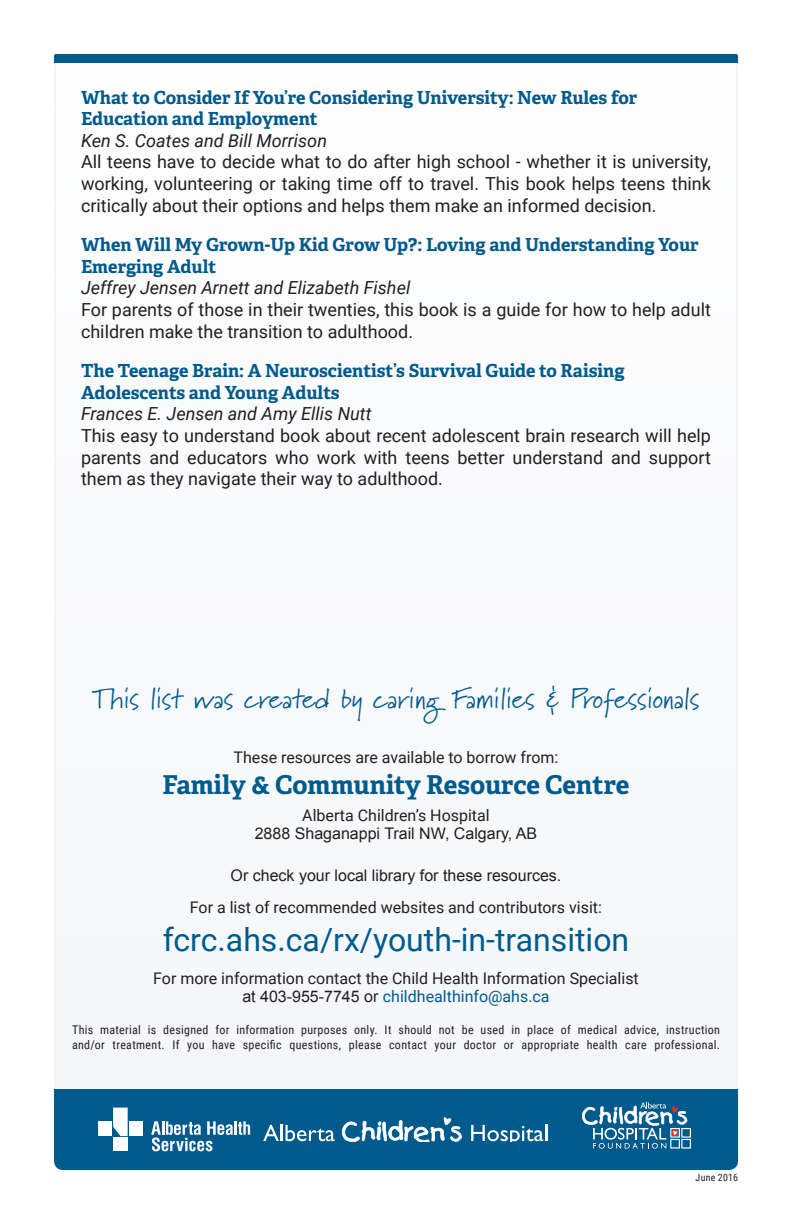
<style>
.page{position:relative;width:792px;height:1224px;background:#fff}
.page>*{position:absolute;margin:0;border:0;box-sizing:border-box;transform-origin:0 0}
.Local_Library_-_RX_L{font:32px "Roboto";color:#005a8c}
.List_Created{font:28px "Marydale";color:#005a8c}
.F_CRC{font:700 26px "Adelle Basic";letter-spacing:-.005em;color:#005a8c}
.Description{font:18px/21.6px "Roboto";color:#231f20;text-align:justify}
.Resource_Title{font:700 18px/21.6px "Adelle Basic";color:#005a8c}
.Author{font:italic 18px "Roboto";color:#231f20}
.Local_Library{font:16px/18px "Roboto";color:#231f20;text-align:center}
.Address{font:16px/18px "Arial";color:#231f20;text-align:center}
.Local_Library-2{font:16px "Arial";color:#231f20}
.Resources-Avalible{font:16px "Roboto";color:#231f20}
.fine-print{font:12px/14.4px "Roboto Condensed";letter-spacing:.025em;color:#231f20}
.Date{font:10px "Roboto Condensed";letter-spacing:.025em;color:#231f20}
.s1{font-family:"Roboto"}
.s2{font-family:"Arial"}
.s3{color:#005a8c}
</style>
<div class="page">
<div style="left:55px;top:62px;width:682px;height:1052px;background:#f9fafb"></div>
<div style="left:54px;top:1089px;width:684px;height:81px;background:#005a8c"></div>
<svg style="left:582px;top:1102px;width:109px;height:47px;background:#4685a9"></svg>
<svg style="left:151px;top:1121px;width:99px;height:30px"></svg>
<div style="left:98px;top:1121px;width:14px;height:15px;background:#fff"></div>
<div style="left:129px;top:1121px;width:14px;height:15px;background:#fff"></div>
<div style="left:113px;top:1137px;width:15px;height:14px;background:#fff"></div>
<svg style="left:113px;top:1108px;width:15px;height:28px"></svg>
<svg style="left:263px;top:1125px;width:16px;height:16px"></svg>
<hr style="left:280px;top:1125px;width:3px;height:16px;background:#fff">
<svg style="left:286px;top:1125px;width:49px;height:16px"></svg>
<svg style="left:471px;top:1125px;width:76px;height:17px"></svg>
<svg style="left:342px;top:1117px;width:120px;height:25px"></svg>
<div style="left:54px;top:54px;width:684px;height:9px;background:#005a8c"></div>
<p class="Resource_Title" style="left:81px;top:86px;width:558px">What to Consider If You’re Considering University: New Rules for<br>Education and Employment</p>
<p class="Author" style="left:81px;top:128px;width:248px">Ken S. Coates and Bill Morrison</p>
<p class="Description" style="left:81px;top:151px;width:632px">All teens have to decide what to do after high school - whether it is university, working, volunteering or taking time off to travel. This book helps teens think critically about their options and helps them make an informed decision.</p>
<p class="Resource_Title" style="left:81px;top:234px;width:619px">When Will My Grown-Up Kid Grow Up?: Loving and Understanding Your<br>Emerging Adult</p>
<p class="Author" style="left:81px;top:275px;width:331px">Jeffrey Jensen Arnett and Elizabeth Fishel</p>
<p class="Description" style="left:81px;top:298px;width:631px">For parents of those in their twenties, this book is a guide for how to help adult children make the transition to adulthood.</p>
<p class="Resource_Title" style="left:81px;top:360px;width:545px">The Teenage Brain: A Neuroscientist’s Survival Guide to Raising<br>Adolescents and Young Adults</p>
<p class="Author" style="left:81px;top:401px;width:292px">Frances E. Jensen and Amy Ellis Nutt</p>
<p class="Description" style="left:81px;top:424px;width:632px">This easy to understand book about recent adolescent brain research will help parents and educators who work with teens better understand and support them as they navigate their way to adulthood.</p>
<p class="List_Created" style="left:92px;top:682px;width:609px">This list was created by caring Families &amp; Professionals</p>
<p class="Resources-Avalible" style="left:234px;top:746px;width:326px">These resources are available to borrow from:</p>
<p class="F_CRC" style="left:162px;top:768px;width:469px">Family &amp; Community Resource Centre</p>
<p class="Address" style="left:255px;top:807px;width:284px"><span class="s1">Alberta Children’s Hospital<br></span>2888 Shaganappi Trail NW, Calgary, AB</p>
<p class="Local_Library-2" style="left:231px;top:864px;width:332px">Or check your local library for these resources.</p>
<p class="Local_Library" style="left:190px;top:898px;width:414px">For a list of recommended websites and contributors visit:</p>
<p class="Local_Library_-_RX_L" style="left:163px;top:918px;width:468px">fcrc.ahs.ca/rx/youth-in-transition</p>
<p class="Local_Library" style="left:153px;top:968px;width:487px">For more information contact the Child Health Information Specialist <span class="s2">at 403-955-7745 or</span> <span class="s3">childhealthinfo@ahs.ca</span></p>
<p class="fine-print" style="left:72px;top:1022px;width:650px">This material is designed for information purposes only. It should not be used in place of medical advice, instruction and/or treatment. If you have specific questions, please contact your doctor or appropriate health care professional.</p>
<p class="Date" style="left:696px;top:1170px;width:44px">June 2016</p>
</div>
